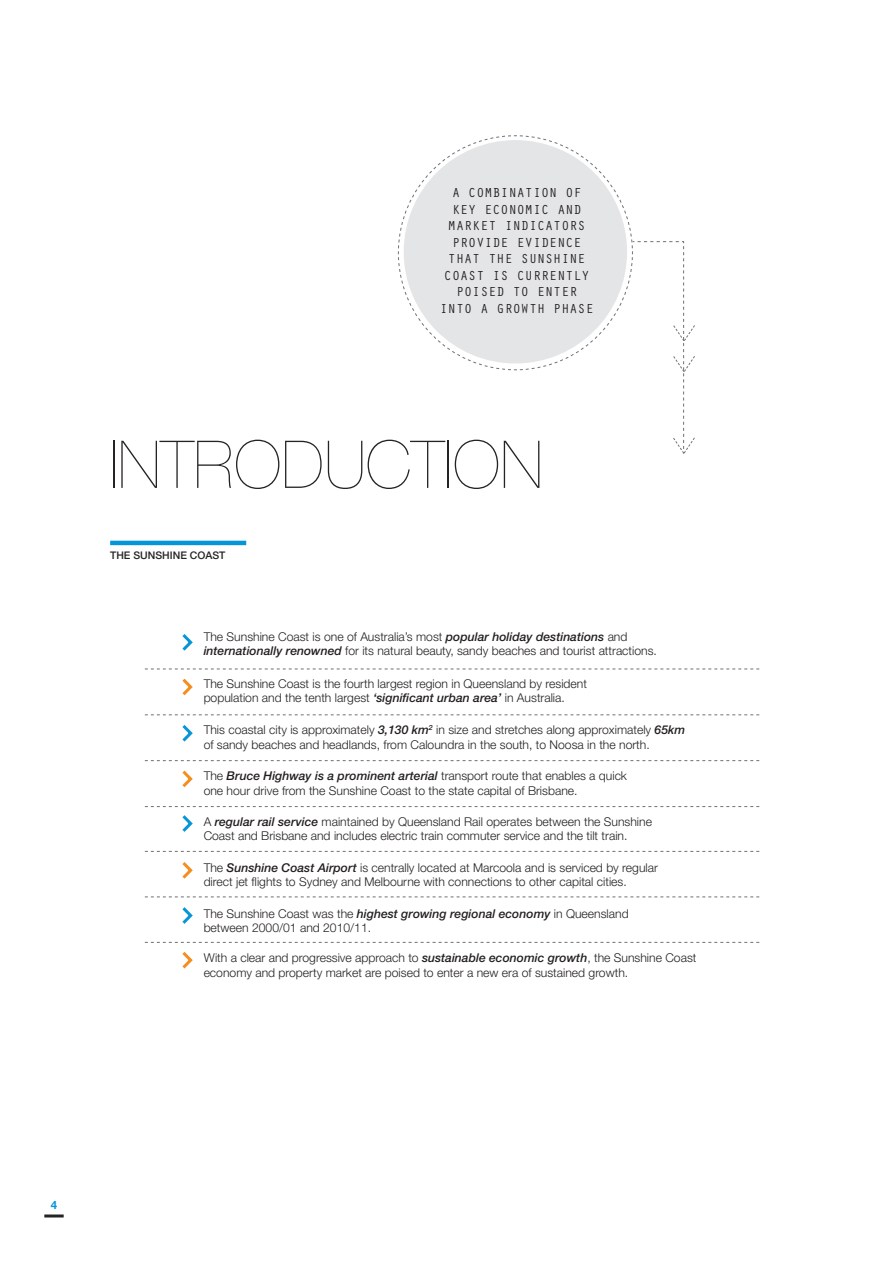
<style>
.page{position:relative;width:893px;height:1263px;background:#fff}
.page>*{position:absolute;margin:0;border:0;box-sizing:border-box;transform-origin:0 0}
.t1{font:200 66px "Helvetica Neue";color:#262324}
.t2{font:13.5px/16.5px "Orator Std";color:#231f20;text-align:center}
.t3{font:300 12.15px/14.4px "Helvetica Neue";color:#231f20}
.t4{font:700 11.55px "Helvetica Neue";color:#0696d7}
.t5{font:500 10.5px "Helvetica Neue";color:#262324}
.s1{font-weight:500;font-style:italic}
</style>
<div class="page">
<hr style="left:110px;top:541px;width:136px;height:4px;background:#0696d7">
<svg style="left:182px;top:634px;width:11px;height:17px"></svg>
<svg style="left:182px;top:770px;width:11px;height:18px"></svg>
<svg style="left:182px;top:725px;width:11px;height:17px"></svg>
<svg style="left:182px;top:862px;width:11px;height:17px"></svg>
<svg style="left:182px;top:952px;width:11px;height:17px"></svg>
<svg style="left:182px;top:907px;width:11px;height:17px"></svg>
<svg style="left:145px;top:669px;width:614px;height:27px"></svg>
<svg style="left:145px;top:714px;width:614px;height:1px"></svg>
<svg style="left:145px;top:760px;width:614px;height:1px"></svg>
<svg style="left:145px;top:806px;width:614px;height:26px"></svg>
<svg style="left:145px;top:851px;width:614px;height:1px"></svg>
<svg style="left:145px;top:896px;width:614px;height:1px"></svg>
<svg style="left:145px;top:942px;width:614px;height:1px"></svg>
<hr style="left:44px;top:1214px;width:20px;height:3px;background:#262324">
<svg style="left:398px;top:135px;width:297px;height:319px"></svg>
<p class="t2" style="left:440px;top:184px;width:155px">A COMBINATION OF<br>KEY ECONOMIC AND<br>MARKET INDICATORS<br>PROVIDE EVIDENCE<br>THAT THE SUNSHINE<br>COAST IS CURRENTLY<br>POISED TO ENTER<br>INTO A GROWTH PHASE</p>
<p class="t1" style="left:109px;top:426px;width:435px">INTRODUCTION</p>
<p class="t5" style="left:110px;top:549px;width:117px">THE SUNSHINE COAST</p>
<p class="t3" style="left:204px;top:629px;width:455px">The Sunshine Coast is one of Australia’s most <span class="s1">popular holiday destinations</span> and <span class="s1">internationally renowned</span> for its natural beauty, sandy beaches and tourist attractions.</p>
<p class="t3" style="left:204px;top:676px;width:385px">The Sunshine Coast is the fourth largest region in Queensland by resident population and the tenth largest <span class="s1">‘significant urban area’</span> in Australia.</p>
<p class="t3" style="left:204px;top:723px;width:483px">This coastal city is approximately <span class="s1">3,130 km</span><sup>2</sup> in size and stretches along approximately <span class="s1">65km </span>of sandy beaches and headlands, from Caloundra in the south, to Noosa in the north.</p>
<p class="t3" style="left:204px;top:769px;width:425px">The <span class="s1">Bruce Highway is a prominent arterial</span> transport route that enables a quick one hour drive from the Sunshine Coast to the state capital of Brisbane.</p>
<p class="t3" style="left:204px;top:814px;width:450px">A <span class="s1">regular rail service</span> maintained by Queensland Rail operates between the Sunshine<br>Coast and Brisbane and includes electric train commuter service and the tilt train.</p>
<p class="t3" style="left:204px;top:860px;width:456px">The <span class="s1">Sunshine Coast Airport</span> is centrally located at Marcoola and is serviced by regular direct jet flights to Sydney and Melbourne with connections to other capital cities.</p>
<p class="t3" style="left:204px;top:906px;width:426px">The Sunshine Coast was the <span class="s1">highest growing regional economy</span> in Queensland between 2000/01 and 2010/11.</p>
<p class="t3" style="left:204px;top:951px;width:494px">With a clear and progressive approach to <span class="s1">sustainable economic growth</span>, the Sunshine Coast economy and property market are poised to enter a new era of sustained growth.</p>
<p class="t4" style="left:51px;top:1198px;width:8px">4</p>
</div>
